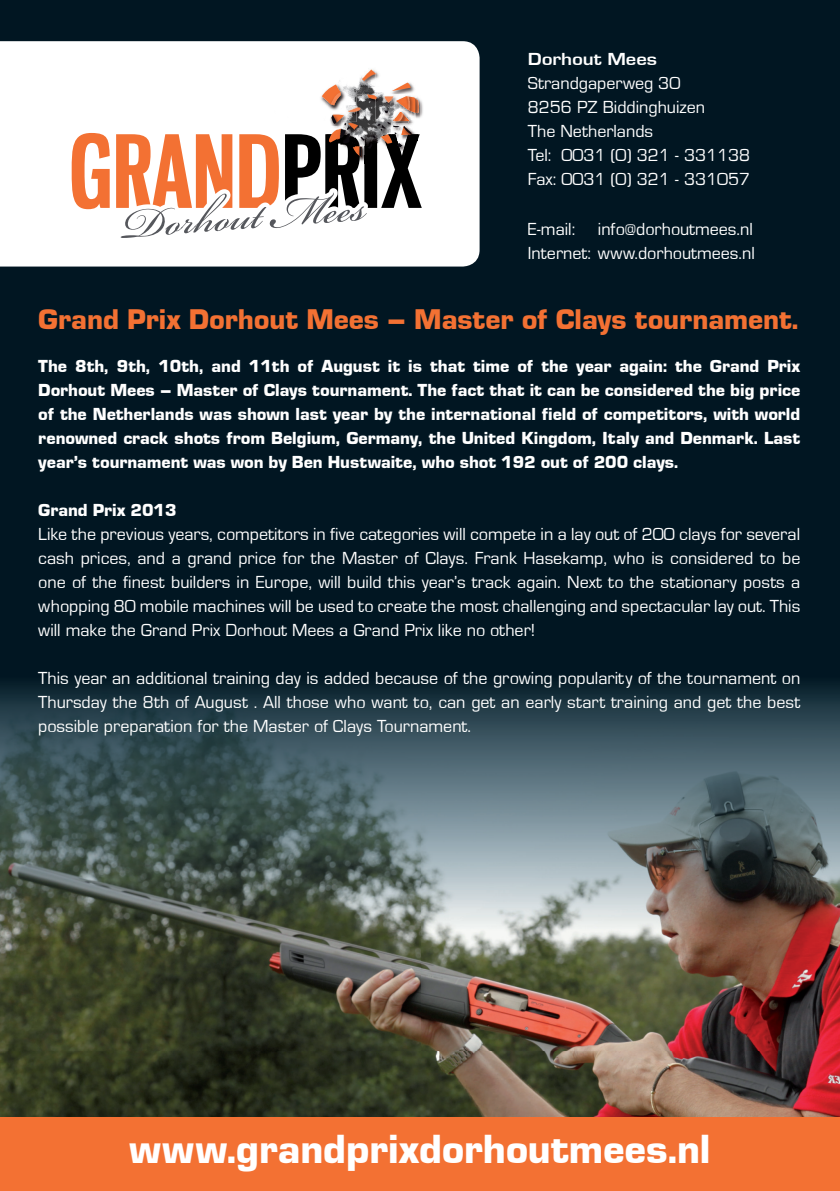
<style>
.page{position:relative;width:840px;height:1191px;background:#fff}
.page>*{position:absolute;margin:0;border:0;box-sizing:border-box;transform-origin:0 0}
.t1{font:42px "Eurostile Black DTC";color:#fff}
.t2{font:29.4px "Eurostile Black DTC";color:#f37133}
.t3{font:18px/24px "Eurostile Roman DTC";color:#fff;text-align:justify}
.t4{font:18px/24px "Eurostile Black DTC";color:#fff;text-align:justify}
.t5{font:18px "Eurostile Ext Bo";color:#fff}
</style>
<div class="page">
<div style="left:0;top:0;width:839px;height:1191px;background:#011622"></div>
<div style="left:0;top:41px;width:479px;height:225px;background:#fff"></div>
<svg style="left:72px;top:133px;width:38px;height:76px;background:#f7a27a"></svg>
<img style="left:421px;top:95px;width:3px;height:24px">
<svg style="left:116px;top:70px;width:305px;height:168px;background:#d6c0b6"></svg>
<img style="left:355px;top:149px;width:17px;height:3px">
<img style="left:353px;top:68px;width:28px;height:28px">
<img style="left:356px;top:68px;width:19px;height:27px">
<img style="left:339px;top:101px;width:55px;height:2px">
<img style="left:339px;top:90px;width:45px;height:1px">
<img style="left:339px;top:76px;width:20px;height:4px">
<img style="left:394px;top:96px;width:26px;height:17px">
<img style="left:0;top:685px;width:839px;height:432px">
<div style="left:0;top:1117px;width:839px;height:74px;background:#f37133"></div>
<p class="t5" style="left:527px;top:51px;width:131px">Dorhout Mees</p>
<p class="t3" style="left:527px;top:71px;width:224px;text-align:left">Strandgaperweg 30<br>8256 PZ Biddinghuizen<br>The Netherlands<br>Tel: 0031 (0) 321 - 331138<br>Fax: 0031 (0) 321 - 331057</p>
<p class="t3" style="left:527px;top:217px;width:228px;text-align:right">info@dorhoutmees.nl<br>Internet: www.dorhoutmees.nl</p>
<p class="t3" style="left:527px;top:217px;width:49px">E-mail:</p>
<h2 class="t2" style="left:38px;top:304px;width:761px">Grand Prix Dorhout Mees – Master of Clays tournament.</h2>
<p class="t4" style="left:38px;top:354px;width:763px">The 8th, 9th, 10th, and 11th of August it is that time of the year again: the Grand Prix Dorhout Mees – Master of Clays tournament. The fact that it can be considered the big price of the Netherlands was shown last year by the international field of competitors, with world renowned crack shots from Belgium, Germany, the United Kingdom, Italy and Denmark. Last year’s tournament was won by Ben Hustwaite, who shot 192 out of 200 clays.</p>
<p class="t4" style="left:38px;top:498px;width:140px">Grand Prix 2013</p>
<p class="t3" style="left:38px;top:522px;width:763px">Like the previous years, competitors in five categories will compete in a lay out of 200 clays for several cash prices, and a grand price for the Master of Clays. Frank Hasekamp, who is considered to be one of the finest builders in Europe, will build this year’s track again. Next to the stationary posts a whopping 80 mobile machines will be used to create the most challenging and spectacular lay out. This will make the Grand Prix Dorhout Mees a Grand Prix like no other!</p>
<p class="t3" style="left:38px;top:666px;width:763px">This year an additional training day is added because of the growing popularity of the tournament on Thursday the 8th of August . All those who want to, can get an early start training and get the best possible preparation for the Master of Clays Tournament.</p>
<h1 class="t1" style="left:129px;top:1126px;width:582px">www.grandprixdorhoutmees.nl</h1>
</div>
